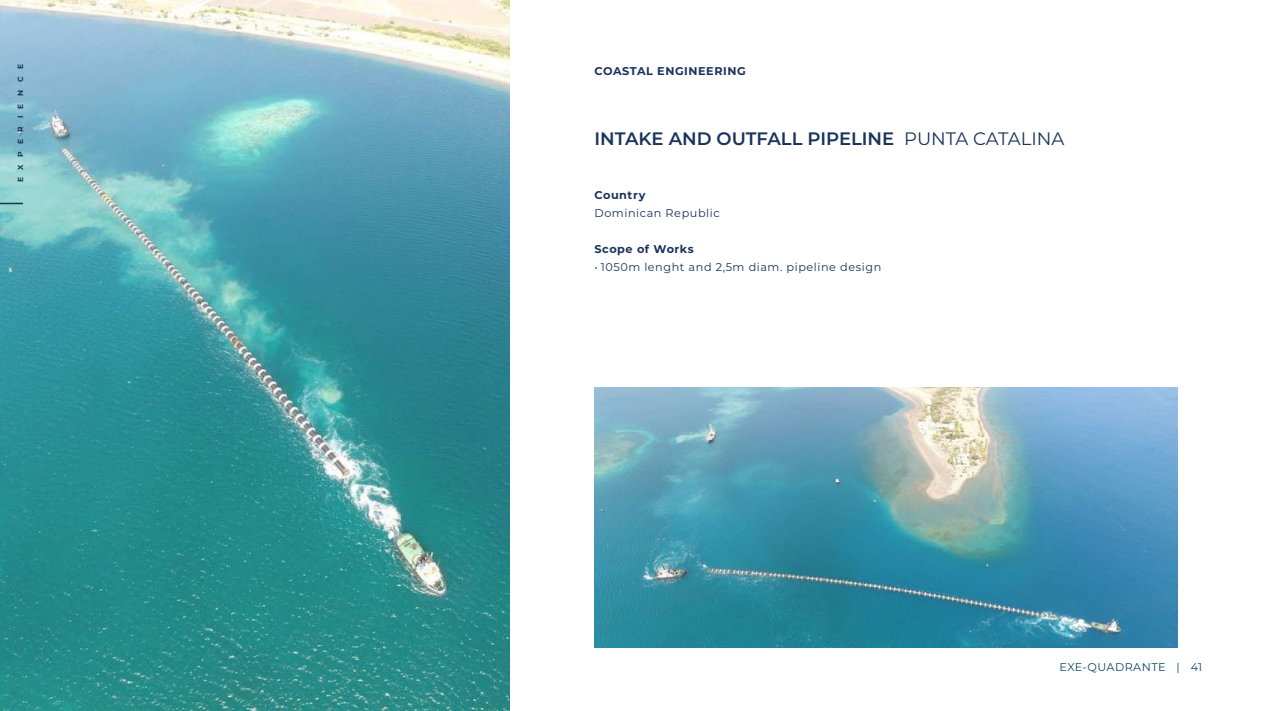
<style>
.page{position:relative;width:1263px;height:711px;background:#fff}
.page>*{position:absolute;margin:0;border:0;box-sizing:border-box;transform-origin:0 0}
.t1{font:600 18px "Montserrat";color:#1a335c}
.t2{font:11.25px "Montserrat";letter-spacing:.05em;color:#1a335c}
.t3{font:700 11.25px "Montserrat";letter-spacing:.05em;color:#1a335c}
.t4{font:11.25px "Montserrat";letter-spacing:.04em;color:#10486b}
.t5{font:700 7.5px "Montserrat";letter-spacing:1em;color:#1a335c}
.s1{font-weight:400}
</style>
<div class="page">
<img style="left:0;top:0;width:509px;height:710px">
<img style="left:594px;top:387px;width:584px;height:259px">
<hr style="left:0;top:202px;width:23px;height:2px;background:#1a335c">
<p class="t5" style="left:15px;top:182px;width:119px;rotate:-90deg">EXPERIENCE</p>
<p class="t3" style="left:594px;top:63px;width:153px">COASTAL ENGINEERING</p>
<h1 class="t1" style="left:594px;top:126px;width:471px">INTAKE AND OUTFALL PIPELINE <span class="s1">PUNTA CATALINA</span></h1>
<p class="t3" style="left:594px;top:186px;width:52px">Country</p>
<p class="t2" style="left:594px;top:205px;width:127px">Dominican Republic</p>
<p class="t3" style="left:594px;top:240px;width:101px">Scope of Works</p>
<p class="t2" style="left:594px;top:259px;width:288px">• 1050m lenght and 2,5m diam. pipeline design</p>
<p class="t4" style="left:1059px;top:658px;width:144px">EXE-QUADRANTE | 41</p>
</div>
